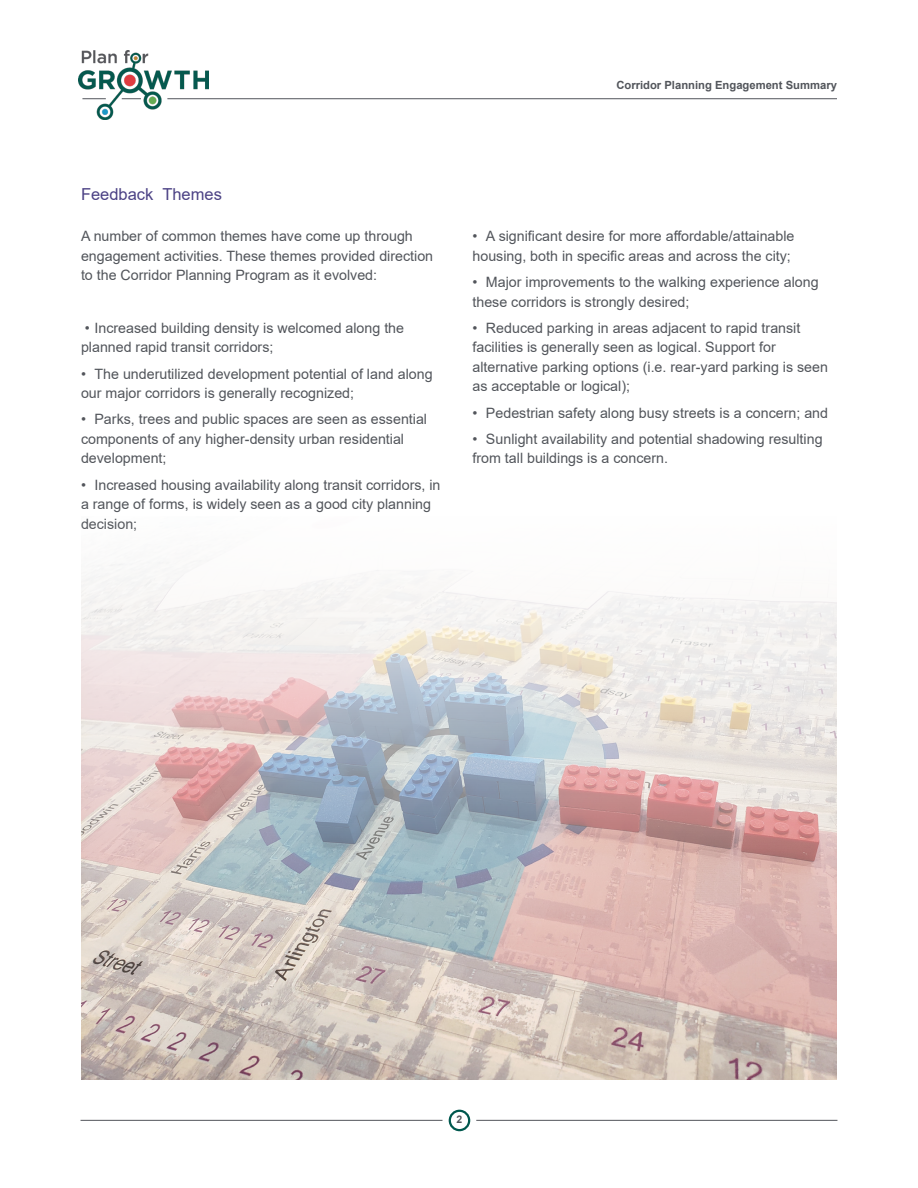
<style>
.page{position:relative;width:918px;height:1188px;background:#fff}
.page>*{position:absolute;margin:0;border:0;box-sizing:border-box;transform-origin:0 0}
.text{font:16.5px "Arial";color:#4c4285}
.text-2{font:14.25px/19.5px "Arial";color:#52555b}
.t1{font:700 11.25px "Arial";color:#52555b}
.t2{font:700 10.5px "Arial";color:#52555b}
</style>
<div class="page">
<img style="left:79px;top:50px;width:130px;height:70px">
<hr style="left:167px;top:98px;width:670px;height:1px;background:#52555b">
<svg style="left:122px;top:98px;width:19px;height:1px"></svg>
<svg style="left:82px;top:98px;width:24px;height:1px"></svg>
<div style="left:449px;top:1110px;width:21px;height:21px;border:2px solid #00584e;border-radius:50%"></div>
<hr style="left:81px;top:1120px;width:361px;height:1px;background:#52555b">
<hr style="left:476px;top:1120px;width:361px;height:1px;background:#52555b">
<img style="left:81px;top:562px;width:756px;height:518px">
<p class="t1" style="left:616px;top:77px;width:222px">Corridor Planning Engagement Summary</p>
<p class="text" style="left:81px;top:183px;width:142px">Feedback Themes</p>
<p class="text-2" style="left:81px;top:227px;width:354px">A number of common themes have come up through engagement activities. These themes provided direction to the Corridor Planning Program as it evolved:</p>
<p class="text-2" style="left:81px;top:318px;width:325px">• Increased building density is welcomed along the planned rapid transit corridors;</p>
<p class="text-2" style="left:81px;top:364px;width:353px">• The underutilized development potential of land along our major corridors is generally recognized;</p>
<p class="text-2" style="left:81px;top:410px;width:348px">• Parks, trees and public spaces are seen as essential components of any higher-density urban residential development;</p>
<p class="text-2" style="left:81px;top:475px;width:361px">• Increased housing availability along transit corridors, in a range of forms, is widely seen as a good city planning decision;</p>
<p class="text-2" style="left:472px;top:227px;width:324px">• A significant desire for more affordable/attainable housing, both in specific areas and across the city;</p>
<p class="text-2" style="left:472px;top:272px;width:348px">• Major improvements to the walking experience along these corridors is strongly desired;</p>
<p class="text-2" style="left:472px;top:318px;width:357px">• Reduced parking in areas adjacent to rapid transit facilities is generally seen as logical. Support for alternative parking options (i.e. rear-yard parking is seen as acceptable or logical);</p>
<p class="text-2" style="left:472px;top:403px;width:357px">• Pedestrian safety along busy streets is a concern; and</p>
<p class="text-2" style="left:472px;top:429px;width:352px">• Sunlight availability and potential shadowing resulting from tall buildings is a concern.</p>
<p class="t2" style="left:457px;top:1112px;width:7px">2</p>
</div>
